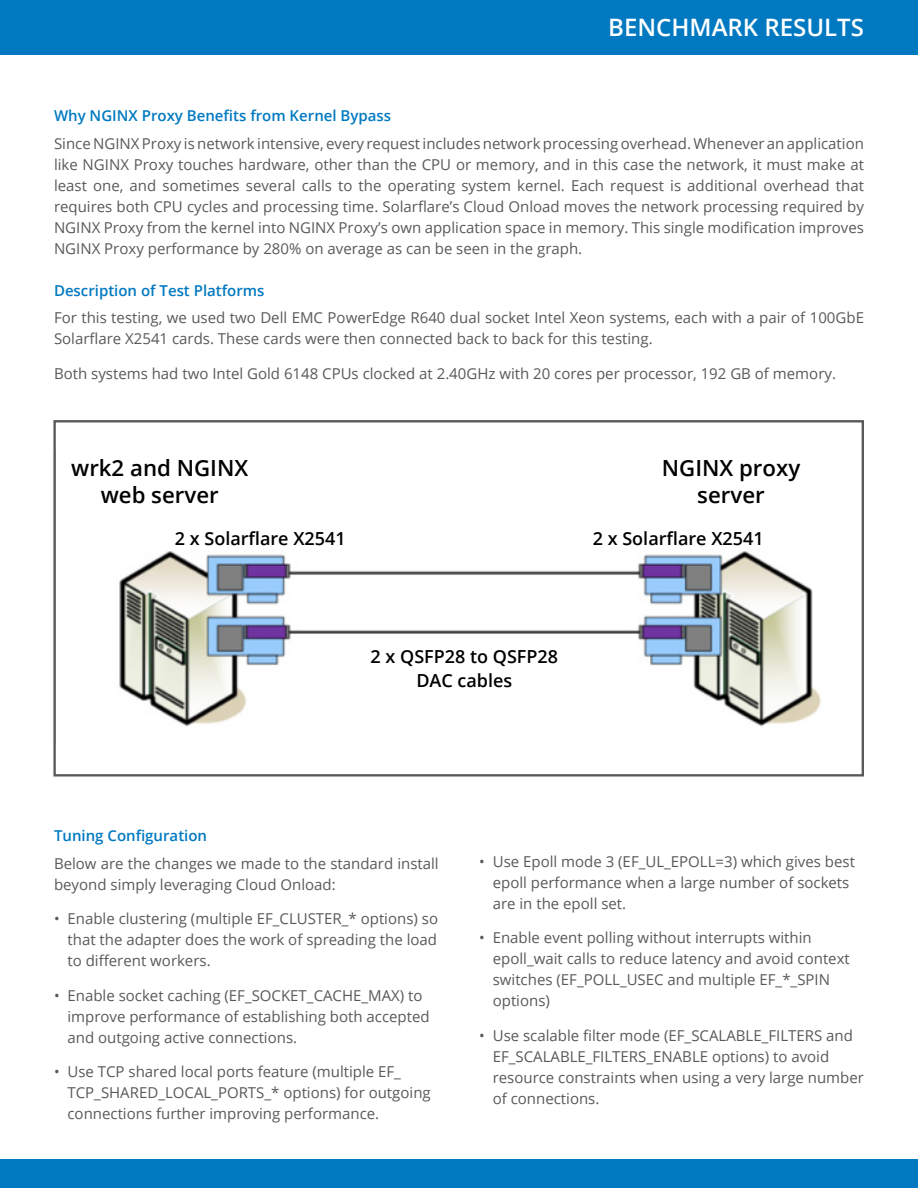
<style>
.page{position:relative;width:918px;height:1188px;background:#fff}
.page>*{position:absolute;margin:0;border:0;box-sizing:border-box;transform-origin:0 0}
.t1{font:600 24px "Open Sans";color:#fff}
.t2{font:600 22.2px/27.2px "Open Sans";color:#000;text-align:center}
.t3{font:600 18px/24.2px "Open Sans";color:#000;text-align:center}
.t4{font:15px/21px "Open Sans";color:#58595b}
.t5{font:600 15px "Open Sans";color:#0079c1}
</style>
<div class="page">
<div style="left:0;top:0;width:918px;height:55px;background:#0079c1"></div>
<div style="left:0;top:1160px;width:918px;height:28px;background:#0079c1"></div>
<img style="left:119px;top:551px;width:702px;height:176px">
<div style="left:53px;top:420px;width:811px;height:357px;border:2px solid #58595b"></div>
<div style="left:357px;top:649px;width:214px;height:48px;background:#fff"></div>
<h1 class="t1" style="left:608px;top:11px;width:257px">BENCHMARK RESULTS</h1>
<p class="t5" style="left:54px;top:105px;width:339px">Why NGINX Proxy Benefits from Kernel Bypass</p>
<p class="t4" style="left:54px;top:133px;width:812px;text-align:justify">Since NGINX Proxy is network intensive, every request includes network processing overhead. Whenever an application like NGINX Proxy touches hardware, other than the CPU or memory, and in this case the network, it must make at least one, and sometimes several calls to the operating system kernel. Each request is additional overhead that requires both CPU cycles and processing time. Solarflare’s Cloud Onload moves the network processing required by NGINX Proxy from the kernel into NGINX Proxy’s own application space in memory. This single modification improves NGINX Proxy performance by 280% on average as can be seen in the graph.</p>
<p class="t5" style="left:54px;top:280px;width:212px">Description of Test Platforms</p>
<p class="t4" style="left:54px;top:307px;width:812px">For this testing, we used two Dell EMC PowerEdge R640 dual socket Intel Xeon systems, each with a pair of 100GbE<br>Solarflare X2541 cards. These cards were then connected back to back for this testing.</p>
<p class="t4" style="left:54px;top:362px;width:784px">Both systems had two Intel Gold 6148 CPUs clocked at 2.40GHz with 20 cores per processor, 192 GB of memory.</p>
<h2 class="t2" style="left:71px;top:454px;width:179px">wrk2 and NGINX web server</h2>
<h2 class="t2" style="left:662px;top:454px;width:140px">NGINX proxy server</h2>
<p class="t3" style="left:175px;top:526px;width:172px">2 x Solarflare X2541</p>
<p class="t3" style="left:593px;top:526px;width:172px">2 x Solarflare X2541</p>
<p class="t3" style="left:371px;top:644px;width:189px">2 x QSFP28 to QSFP28<br>DAC cables</p>
<p class="t5" style="left:54px;top:825px;width:155px">Tuning Configuration</p>
<p class="t4" style="left:54px;top:852px;width:386px">Below are the changes we made to the standard install beyond simply leveraging Cloud Onload:</p>
<p class="t4" style="left:68px;top:908px;width:372px;text-align:justify;text-indent:-14px">• Enable clustering (multiple EF_CLUSTER_* options) so that the adapter does the work of spreading the load to different workers.</p>
<p class="t4" style="left:68px;top:984px;width:364px;text-indent:-14px">• Enable socket caching (EF_SOCKET_CACHE_MAX) to improve performance of establishing both accepted and outgoing active connections.</p>
<p class="t4" style="left:68px;top:1061px;width:365px;text-indent:-14px">• Use TCP shared local ports feature (multiple EF_<br>TCP_SHARED_LOCAL_PORTS_* options) for outgoing connections further improving performance.</p>
<p class="t4" style="left:493px;top:851px;width:364px;text-indent:-14px">• Use Epoll mode 3 (EF_UL_EPOLL=3) which gives best epoll performance when a large number of sockets are in the epoll set.</p>
<p class="t4" style="left:493px;top:927px;width:359px;text-indent:-14px">• Enable event polling without interrupts within epoll_wait calls to reduce latency and avoid context switches (EF_POLL_USEC and multiple EF_*_SPIN options)</p>
<p class="t4" style="left:493px;top:1025px;width:373px;text-indent:-14px">• Use scalable filter mode (EF_SCALABLE_FILTERS and EF_SCALABLE_FILTERS_ENABLE options) to avoid resource constraints when using a very large number of connections.</p>
</div>
